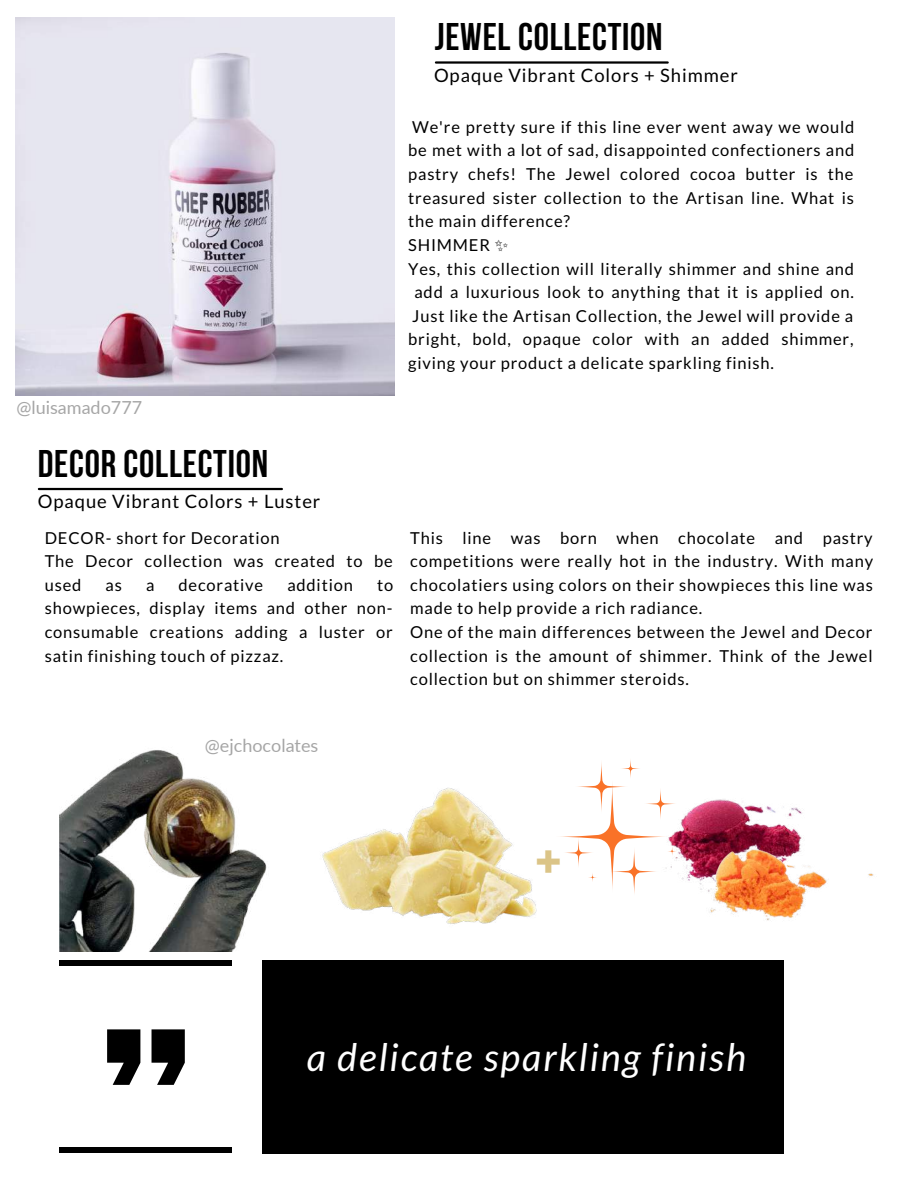
<style>
.page{position:relative;width:918px;height:1188px;background:#fff}
.page>*{position:absolute;margin:0;border:0;box-sizing:border-box;transform-origin:0 0}
.t1{font:800 45.9px "Open Sans";color:#dbc487}
.t2{font:700 38.4px "Bebas Neue";letter-spacing:.02em;color:#000}
.t3{font:italic 38.1px "Lato";letter-spacing:.05em;color:#fff}
.t4{font:18.45px "Lato";letter-spacing:.05em;color:#000}
.t5{font:18px "Lato";color:#a6a6a6}
.t6{font:16.5px/23.7px "Lato";letter-spacing:.05em;color:#000}
.s1{font-family:"Free Serif"}
</style>
<div class="page">
<img style="left:322px;top:788px;width:215px;height:136px">
<img style="left:681px;top:799px;width:121px;height:22px">
<img style="left:678px;top:821px;width:196px;height:100px">
<div style="left:262px;top:960px;width:522px;height:194px;background:#000"></div>
<div style="left:59px;top:1147px;width:172px;height:6px;background:#000"></div>
<div style="left:59px;top:960px;width:172px;height:6px;background:#000"></div>
<svg style="left:107px;top:1029px;width:78px;height:56px"></svg>
<svg style="left:560px;top:760px;width:118px;height:134px"></svg>
<img style="left:16px;top:18px;width:379px;height:378px">
<img style="left:59px;top:750px;width:208px;height:201px">
<hr style="left:436px;top:61px;width:232px;height:3px;background:#000">
<hr style="left:39px;top:488px;width:243px;height:2px;background:#000">
<p class="t5" style="left:17px;top:396px;width:127px">@luisamado777</p>
<h2 class="t2" style="left:38px;top:448px;width:232px">DECOR COLLECTION</h2>
<p class="t4" style="left:38px;top:490px;width:284px">Opaque Vibrant Colors + Luster</p>
<p class="t6" style="left:45px;top:525px;width:350px">DECOR- short for Decoration<br>The Decor collection was created to be used</p>
<p class="t6" style="left:106px;top:573px;width:18px">as</p>
<p class="t6" style="left:146px;top:573px;width:10px">a</p>
<p class="t6" style="left:179px;top:573px;width:86px">decorative</p>
<p class="t6" style="left:287px;top:573px;width:67px">addition</p>
<p class="t6" style="left:45px;top:573px;width:350px;text-align:justify;text-indent:332px">to showpieces, display items and other non&shy;consumable creations adding a luster or satin finishing touch of pizzaz.</p>
<h2 class="t2" style="left:435px;top:21px;width:229px">JEWEL COLLECTION</h2>
<p class="t4" style="left:434px;top:63px;width:305px">Opaque Vibrant Colors + Shimmer</p>
<p class="t6" style="left:412px;top:115px;width:444px">We're pretty sure if this line ever went away we would</p>
<p class="t6" style="left:408px;top:138px;width:448px">be met with a lot of sad, disappointed confectioners and</p>
<p class="t6" style="left:408px;top:162px;width:447px">pastry chefs! The Jewel colored cocoa butter is the</p>
<p class="t6" style="left:408px;top:185px;width:447px">treasured sister collection to the Artisan line. What is</p>
<p class="t6" style="left:408px;top:209px;width:163px">the main difference?</p>
<p class="t6" style="left:408px;top:233px;width:102px">SHIMMER <span class="s1">✨</span></p>
<p class="t6" style="left:408px;top:256px;width:447px">Yes, this collection will literally shimmer and shine and</p>
<p class="t6" style="left:414px;top:280px;width:441px">add a luxurious look to anything that it is applied on.</p>
<p class="t6" style="left:412px;top:304px;width:443px">Just like the Artisan Collection, the Jewel will provide a</p>
<p class="t6" style="left:408px;top:327px;width:447px">bright, bold, opaque color with an added shimmer,</p>
<p class="t6" style="left:408px;top:351px;width:367px">giving your product a delicate sparkling finish.</p>
<p class="t6" style="left:410px;top:525px;width:465px">This line was born when chocolate and pastry competitions were really hot in the industry. With many chocolatiers using colors on their showpieces this line was made to help provide a rich radiance.<br>One of the main differences between the Jewel and Decor collection is the amount of shimmer. Think of the Jewel collection but on shimmer steroids.</p>
<p class="t5" style="left:205px;top:734px;width:115px">@ejchocolates</p>
<h1 class="t1" style="left:536px;top:828px;width:27px">+</h1>
<h3 class="t3" style="left:307px;top:1033px;width:441px">a delicate sparkling finish</h3>
</div>
